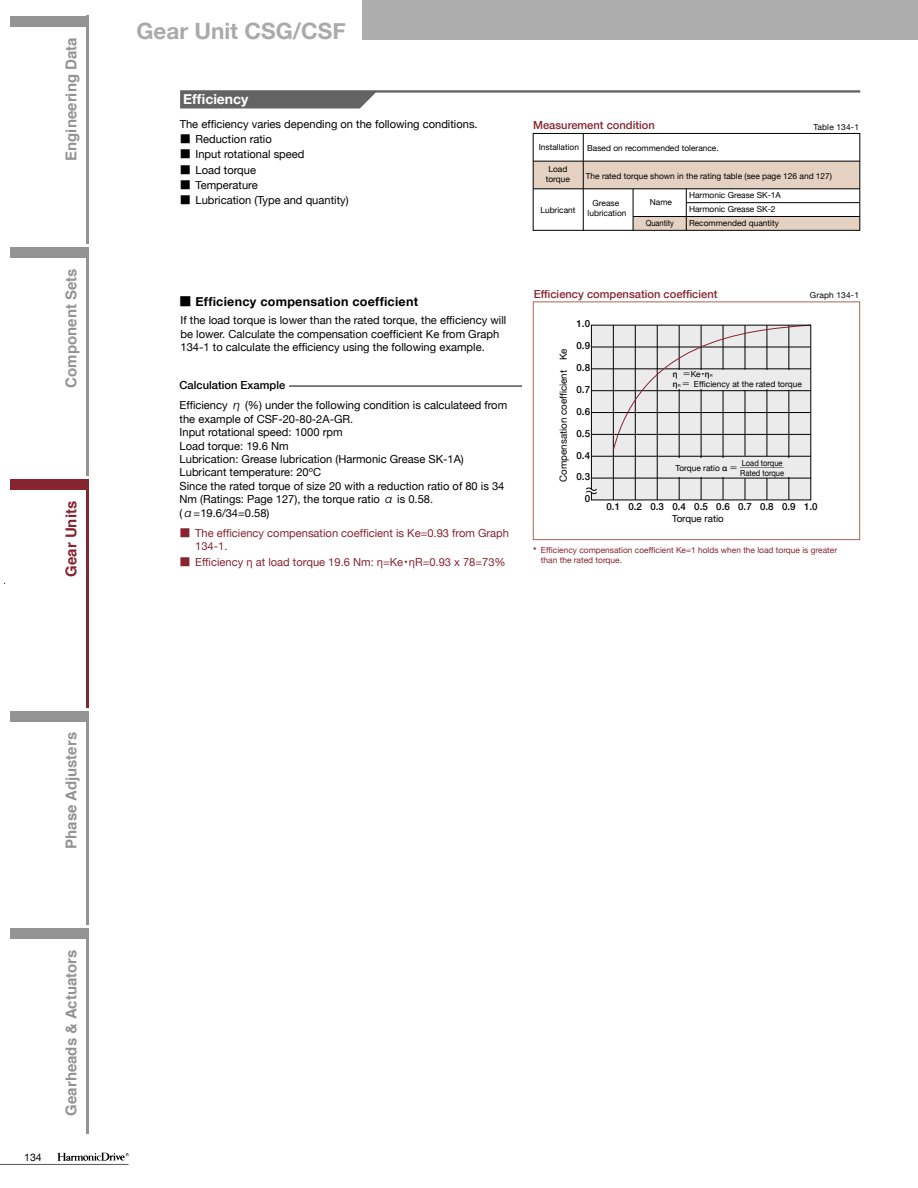
<style>
.page{position:relative;width:918px;height:1188px;background:#fff}
.page>*{position:absolute;margin:0;border:0;box-sizing:border-box;transform-origin:0 0}
.t1{font:700 22.5px "Helvetica Neue";color:#aaa}
.t2{font:700 15px "Helvetica";color:#939393}
.t3{font:700 15px "Helvetica";color:#862430}
.t4{font:700 13.95px "Helvetica Neue";color:#fff}
.t5{font:700 12.6px "Helvetica Neue";letter-spacing:.02em;color:#000}
.t6{font:11.1px/13.4px "Helvetica Neue";color:#000}
.t7{font:11.1px/13.4px "Helvetica Neue";color:#862430}
.t8{font:500 11.1px "Helvetica Neue";color:#862430}
.t9{font:500 11.1px "Helvetica Neue";color:#000}
.t10{font:10.5px "Helvetica Neue";color:#000}
.t11{font:500 9.75px "Helvetica Neue";color:#000}
.t12{font:9.75px "Helvetica Neue";color:#000}
.t13{font:8.4px/10.1px "Helvetica Neue";color:#000}
.t14{font:8.4px/10.1px "Helvetica Neue";color:#862430}
.t15{font:8.4px/10.1px "Helvetica Neue";color:#000;scale:.9 1}
.t16{font:8.4px "Helvetica Neue";letter-spacing:.02em;color:#000}
.s1{font-family:"Shin Go regular 83 pv RKSJ H"}
.s2{font-family:"Shin Go Bold 83 pv RKSJ H";font-weight:400}
.s3{font-family:"Koz Go Pro"}
.s4{font-weight:500}
.s5{font-family:"Gothic BBB Medium 83 pv RKSJ H"}
.s6{font-size:4.2px}
.s7{font-family:"Gothic BBB Medium 83 pv RKSJ H";font-size:9.75px}
.s8{font-weight:700}
</style>
<div class="page">
<div style="left:10px;top:16px;width:77px;height:10px;background:#939393"></div>
<hr style="left:87px;top:16px;width:2px;height:228px;background:#939393">
<div style="left:10px;top:248px;width:77px;height:10px;background:#939393"></div>
<hr style="left:87px;top:248px;width:2px;height:228px;background:#939393">
<div style="left:10px;top:479px;width:77px;height:11px;background:#862430"></div>
<hr style="left:87px;top:479px;width:2px;height:229px;background:#862430">
<div style="left:10px;top:711px;width:77px;height:11px;background:#939393"></div>
<hr style="left:87px;top:711px;width:2px;height:214px;background:#939393">
<div style="left:10px;top:928px;width:77px;height:11px;background:#939393"></div>
<hr style="left:87px;top:928px;width:2px;height:206px;background:#939393">
<hr style="left:0;top:1164px;width:129px;height:1px;background:#595554">
<svg style="left:57px;top:1153px;width:72px;height:8px"></svg>
<div style="left:533px;top:301px;width:327px;height:239px;border:1px solid #a56752"></div>
<svg style="left:586px;top:324px;width:226px;height:176px;background:#d4d3d3"></svg>
<div style="left:534px;top:161px;width:326px;height:28px;background:#e4d1c2"></div>
<div style="left:633px;top:216px;width:227px;height:14px;background:#e4d1c2"></div>
<div style="left:533px;top:133px;width:327px;height:98px;border:1px solid #000"></div>
<hr style="left:533px;top:188px;width:327px;height:1px;background:#000">
<hr style="left:533px;top:161px;width:327px;height:1px;background:#000">
<hr style="left:686px;top:202px;width:174px;height:1px;background:#000">
<hr style="left:633px;top:216px;width:227px;height:1px;background:#000">
<hr style="left:583px;top:189px;width:1px;height:41px;background:#000">
<hr style="left:633px;top:189px;width:1px;height:41px;background:#000">
<hr style="left:686px;top:189px;width:1px;height:41px;background:#000">
<hr style="left:583px;top:133px;width:1px;height:56px;background:#000">
<svg style="left:180px;top:90px;width:680px;height:19px"></svg>
<div style="left:676px;top:371px;width:133px;height:18px;background:#ebebeb"></div>
<div style="left:664px;top:458px;width:133px;height:19px;background:#ebebeb"></div>
<hr style="left:289px;top:386px;width:233px;height:1px;background:#000">
<div style="left:363px;top:0;width:555px;height:39px;background:#adadad"></div>
<h2 class="t2" style="left:59px;top:161px;width:125px;rotate:-90deg">Engineering Data</h2>
<h2 class="t2" style="left:59px;top:388px;width:121px;rotate:-90deg">Component Sets</h2>
<h2 class="t3" style="left:59px;top:577px;width:77px;rotate:-90deg">Gear Units</h2>
<h1 class="t1" style="left:137px;top:14px;width:211px">Gear Unit CSG/CSF</h1>
<p class="t4" style="left:183px;top:88px;width:67px">Efficiency</p>
<p class="t6" style="left:180px;top:118px;width:300px">The efficiency varies depending on the following conditions.</p>
<p class="t6" style="left:180px;top:133px;width:94px"><span class="s1">■</span> Reduction ratio</p>
<p class="t6" style="left:180px;top:148px;width:126px"><span class="s1">■</span> Input rotational speed</p>
<p class="t6" style="left:180px;top:164px;width:78px"><span class="s1">■</span> Load torque</p>
<p class="t6" style="left:180px;top:179px;width:80px"><span class="s1">■</span> Temperature</p>
<p class="t6" style="left:180px;top:194px;width:170px"><span class="s1">■</span> Lubrication (Type and quantity)</p>
<p class="t5" style="left:179px;top:291px;width:241px"><span class="s2">■</span> Efficiency compensation coefficient</p>
<p class="t6" style="left:181px;top:314px;width:327px">If the load torque is lower than the rated torque, the efficiency will be lower. Calculate the compensation coefficient Ke from Graph<br>134-1 to calculate the efficiency using the following example.</p>
<p class="t9" style="left:180px;top:376px;width:107px">Calculation Example</p>
<p class="t6" style="left:180px;top:399px;width:329px">Efficiency <span class="s3">η</span> (%) under the following condition is calculateed from the example of CSF-20-80-2A-GR.<br>Input rotational speed: 1000 rpm<br>Load torque: 19.6 Nm<br>Lubrication: Grease lubrication (Harmonic Grease SK-1A)<br>Lubricant temperature: 20ºC<br>Since the rated torque of size 20 with a reduction ratio of 80 is 34<br>Nm (Ratings: Page 127), the torque ratio <span class="s3">α</span> is 0.58. (<span class="s3">α</span>=19.6/34=0.58)</p>
<p class="t7" style="left:195px;top:527px;width:315px;text-indent:-16px"><span class="s1">■</span> The efficiency compensation coefficient is Ke=0.93 from Graph<br>134-1.</p>
<p class="t7" style="left:179px;top:556px;width:328px"><span class="s1">■</span> Efficiency η at load torque 19.6 Nm: η=Ke<span class="s1">・</span>ηR=0.93 x 78=73%</p>
<p class="t8" style="left:533px;top:116px;width:123px">Measurement condition</p>
<p class="t13" style="left:539px;top:142px;width:42px">Installation</p>
<p class="t13" style="left:587px;top:144px;width:133px">Based on recommended tolerance.</p>
<p class="t16" style="left:813px;top:120px;width:47px">Table 134-1</p>
<p class="t13" style="left:546px;top:165px;width:26px;text-align:center">Load torque</p>
<p class="t13" style="left:540px;top:205px;width:37px">Lubricant</p>
<p class="t13" style="left:586px;top:172px;width:248px">The rated torque shown in the rating table (see page 126 and 127)</p>
<p class="t13" style="left:588px;top:199px;width:41px;text-align:center">Grease lubrication</p>
<p class="t13" style="left:650px;top:198px;width:24px">Name</p>
<p class="t13" style="left:689px;top:189px;width:93px;line-height:13.8px">Harmonic Grease SK-1A<br>Harmonic Grease SK-2</p>
<p class="t15" style="left:646px;top:219px;width:33px">Quantity</p>
<p class="t13" style="left:689px;top:219px;width:91px">Recommended quantity</p>
<p class="t8" style="left:534px;top:285px;width:185px">Efficiency compensation coefficient</p>
<p class="t16" style="left:810px;top:289px;width:51px">Graph 134-1</p>
<p class="t12" style="left:556px;top:482px;width:135px;rotate:-90deg">Compensation coefficient Ke</p>
<p class="t11" style="left:577px;top:316px;width:15px">1.0</p>
<p class="t11" style="left:577px;top:338px;width:15px">0.9</p>
<p class="t11" style="left:577px;top:360px;width:15px">0.8</p>
<p class="t11" style="left:577px;top:382px;width:15px">0.7</p>
<p class="t11" style="left:577px;top:404px;width:15px">0.6</p>
<p class="t11" style="left:577px;top:425px;width:15px">0.5</p>
<p class="t11" style="left:577px;top:447px;width:15px">0.4</p>
<p class="t11" style="left:577px;top:469px;width:15px">0.3</p>
<p class="t11" style="left:585px;top:491px;width:7px">0</p>
<p class="t13" style="left:673px;top:370px;width:130px;line-height:9.6px"><span class="s4">η</span> <span class="s5">＝</span>Ke<span class="s5">・</span><span class="s4">η</span><span class="s6">R<br></span><span class="s4">η</span><span class="s6">R</span> <span class="s5">＝</span> Efficiency at the rated torque</p>
<p class="t15" style="left:740px;top:458px;width:50px">Load torque<br>Rated torque</p>
<p class="t13" style="left:675px;top:464px;width:110px">Torque ratio <span class="s4">α</span> <span class="s5">＝</span> <span class="s7">─</span></p>
<p class="t11" style="left:607px;top:498px;width:213px">0.1 0.2 0.3 0.4 0.5 0.6 0.7 0.8 0.9 1.0</p>
<p class="t12" style="left:672px;top:512px;width:53px">Torque ratio</p>
<p class="t14" style="left:541px;top:545px;width:298px;text-indent:-8px"><span class="s8">*</span> Efficiency compensation coefficient Ke=1 holds when the load torque is greater than the rated torque.</p>
<h2 class="t2" style="left:59px;top:849px;width:118px;rotate:-90deg">Phase Adjusters</h2>
<p class="t10" style="left:24px;top:1150px;width:19px">134</p>
<h2 class="t2" style="left:59px;top:1116px;width:168px;rotate:-90deg">Gearheads &amp; Actuators</h2>
</div>
